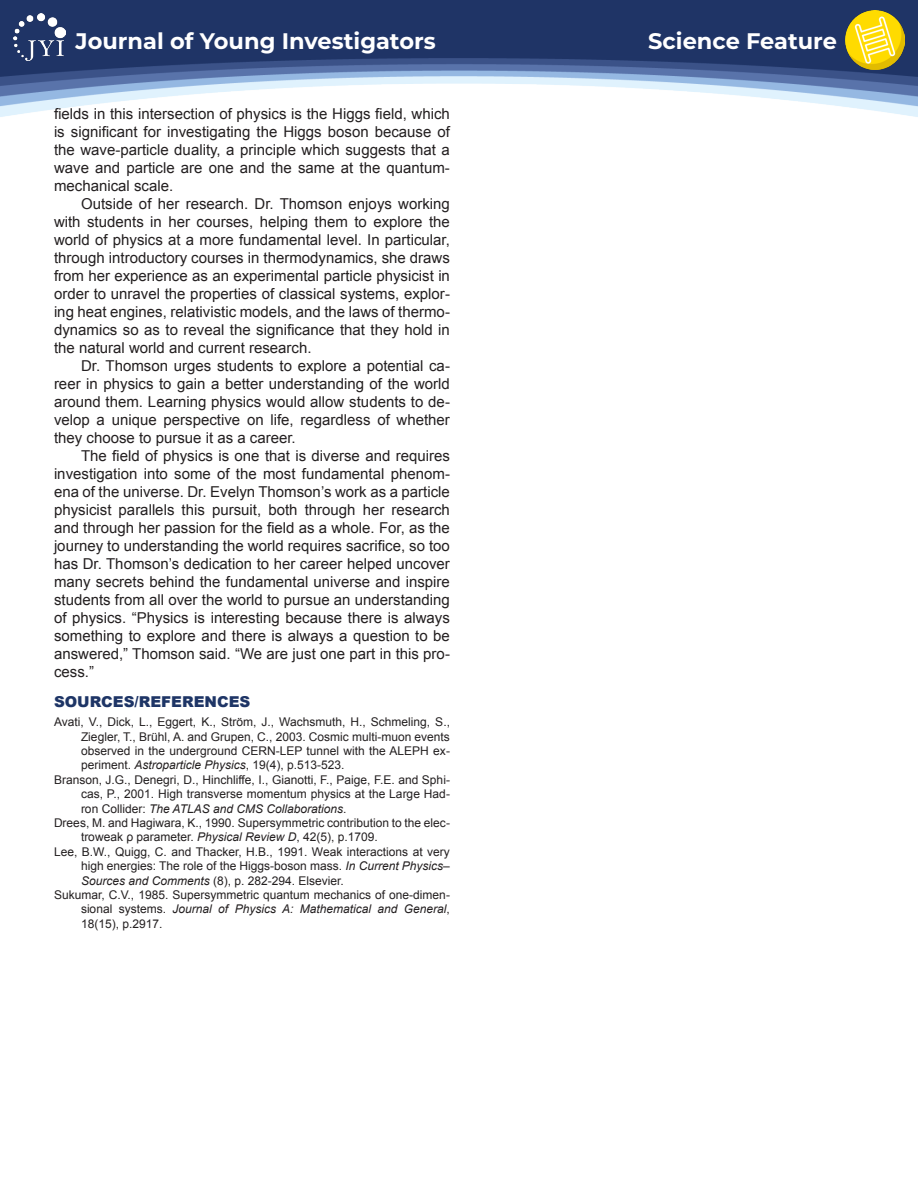
<style>
.page{position:relative;width:918px;height:1188px;background:#fff}
.page>*{position:absolute;margin:0;border:0;box-sizing:border-box;transform-origin:0 0}
.t1{font:700 22.5px "Montserrat";color:#fff}
.t2{font:15px/18px "Arial";color:#231f20;text-align:justify}
.t3{font:900 15px "Arial";color:#1e3566}
.t4{font:12px "Arial";color:#231f20}
.t5{font:italic 12px "Arial";color:#231f20}
.s1{font-style:italic}
.s2{font-style:normal}
</style>
<div class="page">
<div style="left:0;top:0;width:918px;height:22px;background:#1f3466"></div>
<img style="left:0;top:22px;width:918px;height:95px">
<img style="left:14px;top:14px;width:51px;height:47px">
<img style="left:846px;top:11px;width:58px;height:58px">
<h1 class="t1" style="left:76px;top:25px;width:362px">Journal of Young Investigators</h1>
<h1 class="t1" style="left:648px;top:25px;width:190px">Science Feature</h1>
<p class="t2" style="left:54px;top:105px;width:397px">fields in this intersection of physics is the Higgs field, which is significant for investigating the Higgs boson because of the wave-particle duality, a principle which suggests that a wave and particle are one and the same at the quantum&shy;mechanical scale.</p>
<p class="t2" style="left:54px;top:195px;width:398px;text-indent:27px">Outside of her research. Dr. Thomson enjoys working with students in her courses, helping them to explore the world of physics at a more fundamental level. In particular, through introductory courses in thermodynamics, she draws from her experience as an experimental particle physicist in order to unravel the properties of classical systems, explor&shy;ing heat engines, relativistic models, and the laws of thermo&shy;dynamics so as to reveal the significance that they hold in the natural world and current research.</p>
<p class="t2" style="left:54px;top:357px;width:397px;text-indent:27px">Dr. Thomson urges students to explore a potential ca&shy;reer in physics to gain a better understanding of the world around them. Learning physics would allow students to de&shy;velop a unique perspective on life, regardless of whether they choose to pursue it as a career.</p>
<p class="t2" style="left:54px;top:447px;width:397px;text-indent:27px">The field of physics is one that is diverse and requires investigation into some of the most fundamental phenom&shy;ena of the universe. Dr. Evelyn Thomson’s work as a particle physicist parallels this pursuit, both through her research and through her passion for the field as a whole. For, as the journey to understanding the world requires sacrifice, so too has Dr. Thomson’s dedication to her career helped uncover many secrets behind the fundamental universe and inspire students from all over the world to pursue an understanding of physics. “Physics is interesting because there is always something to explore and there is always a question to be answered,” Thomson said. “We are just one part in this pro&shy;cess.”</p>
<p class="t3" style="left:54px;top:691px;width:198px">SOURCES/REFERENCES</p>
<p class="t4" style="left:54px;top:714px;width:398px">Avati, V., Dick, L., Eggert, K., Ström, J., Wachsmuth, H., Schmeling, S.,</p>
<p class="t4" style="left:81px;top:729px;width:370px">Ziegler, T., Brühl, A. and Grupen, C., 2003. Cosmic multi-muon events</p>
<p class="t4" style="left:81px;top:743px;width:370px">observed in the underground CERN-LEP tunnel with the ALEPH ex-</p>
<p class="t4" style="left:81px;top:757px;width:265px">periment. <span class="s1">Astroparticle Physics</span>, 19(4), p.513-523.</p>
<p class="t4" style="left:54px;top:772px;width:397px">Branson, J.G., Denegri, D., Hinchliffe, I., Gianotti, F., Paige, F.E. and Sphi-</p>
<p class="t4" style="left:81px;top:786px;width:370px">cas, P., 2001. High transverse momentum physics at the Large Had-</p>
<p class="t5" style="left:81px;top:801px;width:267px"><span class="s2">ron Collider:</span> The ATLAS and CMS Collaborations<span class="s2">.</span></p>
<p class="t4" style="left:54px;top:815px;width:397px">Drees, M. and Hagiwara, K., 1990. Supersymmetric contribution to the elec-</p>
<p class="t4" style="left:81px;top:829px;width:298px">troweak ρ parameter. <span class="s1">Physical Review D</span>, 42(5), p.1709.</p>
<p class="t4" style="left:54px;top:844px;width:397px">Lee, B.W., Quigg, C. and Thacker, H.B., 1991. Weak interactions at very</p>
<p class="t4" style="left:81px;top:858px;width:370px">high energies: The role of the Higgs-boson mass. <span class="s1">In Current Physics–</span></p>
<p class="t4" style="left:81px;top:873px;width:264px"><span class="s1">Sources and Comments</span> (8), p. 282-294. Elsevier.</p>
<p class="t4" style="left:54px;top:887px;width:397px">Sukumar, C.V., 1985. Supersymmetric quantum mechanics of one-dimen-</p>
<p class="t5" style="left:81px;top:901px;width:371px"><span class="s2">sional systems.</span> Journal of Physics A: Mathematical and General<span class="s2">,</span></p>
<p class="t4" style="left:81px;top:916px;width:83px">18(15), p.2917.</p>
</div>
